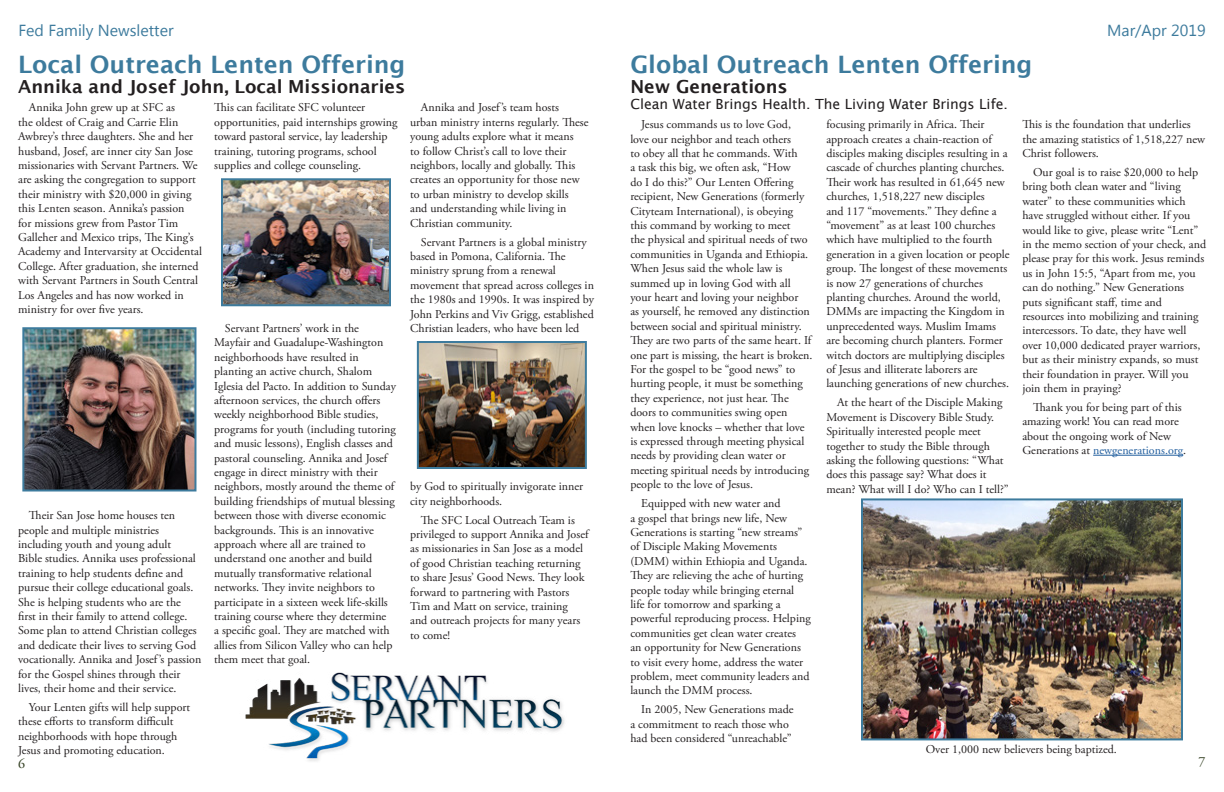
<style>
.page{position:relative;width:1224px;height:792px;background:#fff}
.page>*{position:absolute;margin:0;border:0;box-sizing:border-box;transform-origin:0 0}
.t1{font:600 24px "Lucida Sans";color:#3d7b9d}
.t2{font:600 18px "Lucida Sans";color:#231f20}
.t3{font:16px "Microsoft Tai Le";color:#3d7b9d}
.t4{font:14px "Lucida Sans";color:#231f20}
.t5{font:14px "Adobe Garamond Pro";color:#323f21}
.t6{font:12px/14.4px "Adobe Garamond Pro";color:#231f20}
.s1{color:#215e9e}
</style>
<div class="page">
<hr style="left:1093px;top:455px;width:90px;height:1px;background:#215e9e">
<img style="left:25px;top:330px;width:168px;height:159px">
<div style="left:22px;top:327px;width:174px;height:165px;border:2px solid #3d7b9d"></div>
<img style="left:224px;top:181px;width:164px;height:122px">
<div style="left:221px;top:178px;width:170px;height:128px;border:2px solid #3d7b9d"></div>
<img style="left:245px;top:672px;width:319px;height:89px">
<img style="left:420px;top:344px;width:164px;height:122px">
<div style="left:417px;top:341px;width:170px;height:128px;border:2px solid #3d7b9d"></div>
<img style="left:864px;top:501px;width:316px;height:236px">
<div style="left:861px;top:498px;width:322px;height:242px;border:2px solid #3d7b9d"></div>
<h3 class="t3" style="left:18px;top:22px;width:157px">Fed Family Newsletter</h3>
<h3 class="t3" style="left:1107px;top:22px;width:100px">Mar/Apr 2019</h3>
<h1 class="t1" style="left:18px;top:50px;width:389px">Local Outreach Lenten Offering</h1>
<h2 class="t2" style="left:18px;top:76px;width:389px">Annika and Josef John, Local Missionaries</h2>
<p class="t6" style="left:18px;top:101px;width:185px;text-indent:11px">Annika John grew up at SFC as<br>the oldest of Craig and Carrie Elin Awbrey’s three daughters. She and her husband, Josef, are inner city San Jose missionaries with Servant Partners. We are asking the congregation to support their ministry with $20,000 in giving this Lenten season. Annika’s passion<br>for missions grew from Pastor Tim Galleher and Mexico trips, The King’s Academy and Intervarsity at Occidental College. After graduation, she interned with Servant Partners in South Central Los Angeles and has now worked in ministry for over five years.</p>
<h1 class="t1" style="left:630px;top:50px;width:404px">Global Outreach Lenten Offering</h1>
<h2 class="t2" style="left:630px;top:76px;width:159px">New Generations</h2>
<p class="t4" style="left:630px;top:96px;width:379px">Clean Water Brings Health. The Living Water Brings Life.</p>
<p class="t6" style="left:630px;top:118px;width:184px;text-indent:11px">Jesus commands us to love God,<br>love our neighbor and teach others<br>to obey all that he commands. With<br>a task this big, we often ask, “How<br>do I do this?” Our Lenten Offering recipient, New Generations (formerly Cityteam International), is obeying this command by working to meet<br>the physical and spiritual needs of two communities in Uganda and Ethiopia.<br>When Jesus said the whole law is summed up in loving God with all your heart and loving your neighbor<br>as yourself, he removed any distinction between social and spiritual ministry.<br>They are two parts of the same heart. If one part is missing, the heart is broken.<br>For the gospel to be “good news” to hurting people, it must be something they experience, not just hear. The doors to communities swing open when love knocks – whether that love is expressed through meeting physical needs by providing clean water or meeting spiritual needs by introducing people to the love of Jesus.</p>
<p class="t6" style="left:630px;top:497px;width:182px;text-indent:11px">Equipped with new water and<br>a gospel that brings new life, New Generations is starting “new streams” of Disciple Making Movements (DMM) within Ethiopia and Uganda.<br>They are relieving the ache of hurting people today while bringing eternal life for tomorrow and sparking a powerful reproducing process. Helping communities get clean water creates<br>an opportunity for New Generations to visit every home, address the water problem, meet community leaders and launch the DMM process.</p>
<p class="t6" style="left:630px;top:703px;width:165px;text-indent:11px">In 2005, New Generations made a commitment to reach those who had been considered “unreachable”</p>
<p class="t6" style="left:214px;top:101px;width:185px">This can facilitate SFC volunteer opportunities, paid internships growing toward pastoral service, lay leadership training, tutoring programs, school supplies and college counseling.</p>
<p class="t6" style="left:410px;top:101px;width:180px;text-indent:11px">Annika and Josef’s team hosts urban ministry interns regularly. These young adults explore what it means<br>to follow Christ’s call to love their neighbors, locally and globally. This creates an opportunity for those new to urban ministry to develop skills and understanding while living in Christian community.</p>
<p class="t6" style="left:410px;top:235px;width:185px;text-indent:11px">Servant Partners is a global ministry based in Pomona, California. The ministry sprung from a renewal movement that spread across colleges in the 1980s and 1990s. It was inspired by John Perkins and Viv Grigg, established Christian leaders, who have been led</p>
<p class="t6" style="left:1022px;top:118px;width:184px">This is the foundation that underlies the amazing statistics of 1,518,227 new<br>Christ followers.</p>
<p class="t6" style="left:1022px;top:165px;width:185px;text-indent:11px">Our goal is to raise $20,000 to help bring both clean water and “living water” to these communities which have struggled without either. If you would like to give, please write “Lent” in the memo section of your check, and please pray for this work. Jesus reminds us in John 15:5, “Apart from me, you can do nothing.” New Generations puts significant staff, time and resources into mobilizing and training intercessors. To date, they have well over 10,000 dedicated prayer warriors, but as their ministry expands, so must their foundation in prayer. Will you join them in praying?</p>
<p class="t6" style="left:1022px;top:400px;width:165px;text-indent:11px">Thank you for being part of this amazing work! You can read more about the ongoing work of New<br>Generations at <span class="s1">newgenerations.org</span>.</p>
<p class="t6" style="left:826px;top:118px;width:185px">focusing primarily in Africa. Their approach creates a chain-reaction of disciples making disciples resulting in a cascade of churches planting churches.<br>Their work has resulted in 61,645 new churches, 1,518,227 new disciples<br>and 117 “movements.” They define a “movement” as at least 100 churches which have multiplied to the fourth generation in a given location or people group. The longest of these movements is now 27 generations of churches planting churches. Around the world, DMMs are impacting the Kingdom in unprecedented ways. Muslim Imams are becoming church planters. Former witch doctors are multiplying disciples of Jesus and illiterate laborers are launching generations of new churches.</p>
<p class="t6" style="left:826px;top:396px;width:184px;text-indent:11px">At the heart of the Disciple Making Movement is Discovery Bible Study.<br>Spiritually interested people meet together to study the Bible through asking the following questions: “What does this passage say? What does it mean? What will I do? Who can I tell?”</p>
<p class="t6" style="left:214px;top:321px;width:183px;text-indent:11px">Servant Partners’ work in the Mayfair and Guadalupe-Washington neighborhoods have resulted in planting an active church, Shalom Iglesia del Pacto. In addition to Sunday afternoon services, the church offers weekly neighborhood Bible studies, programs for youth (including tutoring and music lessons), English classes and pastoral counseling. Annika and Josef engage in direct ministry with their neighbors, mostly around the theme of building friendships of mutual blessing between those with diverse economic backgrounds. This is an innovative approach where all are trained to understand one another and build mutually transformative relational networks. They invite neighbors to participate in a sixteen week life-skills training course where they determine<br>a specific goal. They are matched with allies from Silicon Valley who can help them meet that goal.</p>
<p class="t6" style="left:410px;top:480px;width:175px">by God to spiritually invigorate inner city neighborhoods.</p>
<p class="t6" style="left:410px;top:513px;width:180px;text-indent:11px">The SFC Local Outreach Team is privileged to support Annika and Josef as missionaries in San Jose as a model of good Christian teaching returning to share Jesus’ Good News. They look forward to partnering with Pastors<br>Tim and Matt on service, training<br>and outreach projects for many years to come!</p>
<p class="t6" style="left:18px;top:509px;width:185px;text-indent:11px">Their San Jose home houses ten people and multiple ministries including youth and young adult<br>Bible studies. Annika uses professional training to help students define and pursue their college educational goals.<br>She is helping students who are the first in their family to attend college.<br>Some plan to attend Christian colleges and dedicate their lives to serving God vocationally. Annika and Josef’s passion for the Gospel shines through their lives, their home and their service.</p>
<p class="t6" style="left:18px;top:700px;width:174px;text-indent:11px">Your Lenten gifts will help support these efforts to transform difficult neighborhoods with hope through Jesus and promoting education.</p>
<p class="t6" style="left:926px;top:742px;width:193px">Over 1,000 new believers being baptized.</p>
<p class="t5" style="left:18px;top:755px;width:8px">6</p>
<p class="t5" style="left:1199px;top:753px;width:8px">7</p>
</div>
